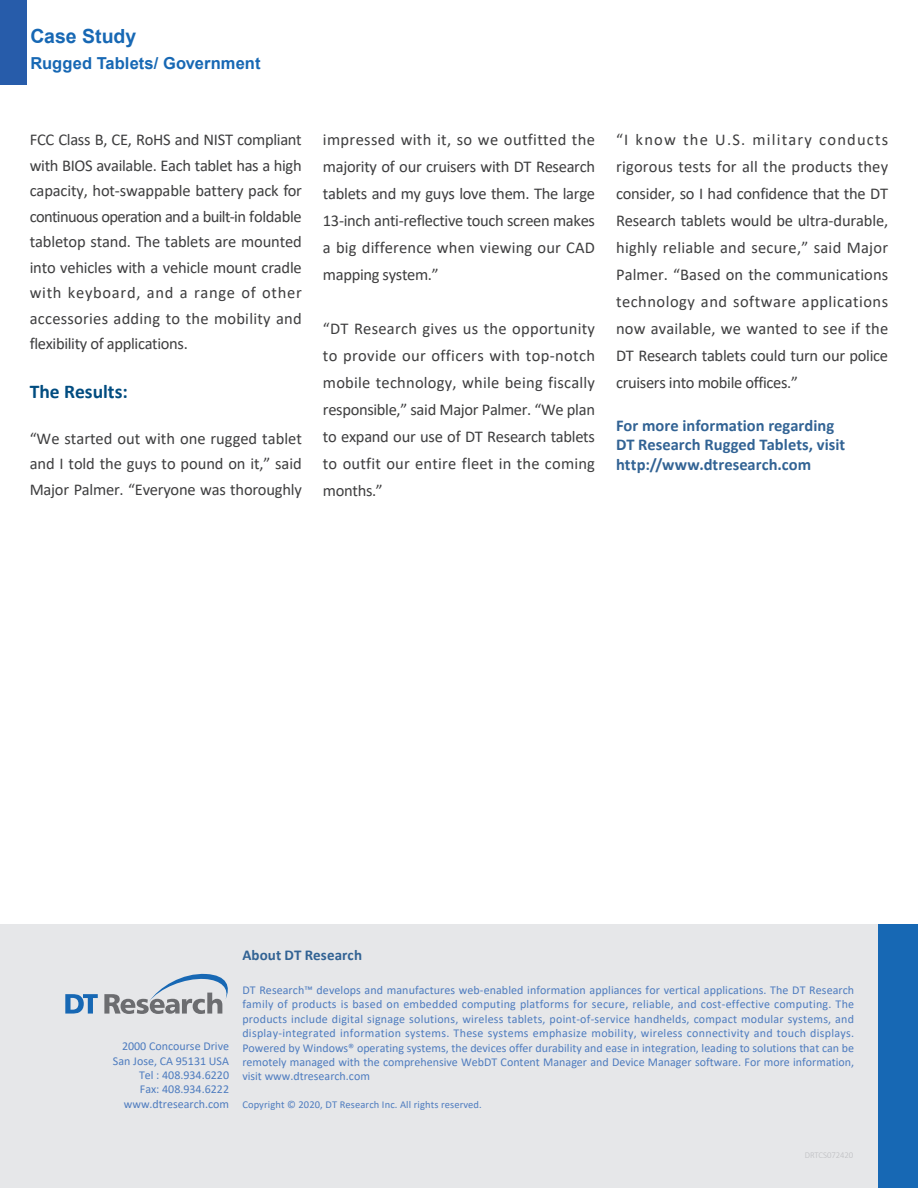
<style>
.page{position:relative;width:918px;height:1188px;background:#fff}
.page>*{position:absolute;margin:0;border:0;box-sizing:border-box;transform-origin:0 0}
.t1{font:700 19.5px "Calibri";color:#004c80}
.t2{font:700 19.5px "Arial";color:#1768b4}
.t3{font:16.5px/27px "Calibri";letter-spacing:-.015em;color:#3e3e3f;text-align:justify}
.t4{font:700 16.5px/19.8px "Calibri";letter-spacing:.005em;color:#326394}
.t5{font:700 16.5px "Arial";letter-spacing:.005em;color:#1768b4}
.t6{font:700 15px "Calibri";letter-spacing:.005em;color:#326394}
.t7{font:12px/14.4px "Calibri";color:#4e7cbf;text-align:justify}
.t8{font:10.5px "Calibri";letter-spacing:.01em;color:#4e7cbf}
.t9{font:300 9px "Calibri";letter-spacing:-.01em;color:#bcbdc0}
</style>
<div class="page">
<div style="left:0;top:924px;width:918px;height:264px;background:#e6e7e9"></div>
<div style="left:878px;top:924px;width:40px;height:264px;background:#1768b4"></div>
<div style="left:0;top:0;width:27px;height:85px;background:#275caa"></div>
<svg style="left:65px;top:994px;width:33px;height:20px"></svg>
<svg style="left:104px;top:973px;width:124px;height:41px"></svg>
<p class="t2" style="left:30px;top:22px;width:108px">Case Study</p>
<p class="t5" style="left:30px;top:52px;width:232px">Rugged Tablets/ Government</p>
<p class="t3" style="left:30px;top:127px;width:274px;line-height:25.5px">FCC Class B, CE, RoHS and NIST compliant with BIOS available. Each tablet has a high capacity, hot-swappable battery pack for continuous operation and a built-in foldable tabletop stand. The tablets are mounted into vehicles with a vehicle mount cradle with keyboard, and a range of other accessories adding to the mobility and flexibility of applications.</p>
<p class="t1" style="left:30px;top:378px;width:100px">The Results:</p>
<p class="t3" style="left:30px;top:425px;width:274px;line-height:25.5px">“We started out with one rugged tablet and I told the guys to pound on it,” said Major Palmer. “Everyone was thoroughly</p>
<p class="t3" style="left:323px;top:126px;width:274px">impressed with it, so we outfitted the majority of our cruisers with DT Research tablets and my guys love them. The large 13-inch anti-reflective touch screen makes a big difference when viewing our CAD mapping system.”</p>
<p class="t3" style="left:323px;top:315px;width:274px">“DT Research gives us the opportunity to provide our officers with top-notch mobile technology, while being fiscally responsible,” said Major Palmer. “We plan to expand our use of DT Research tablets to outfit our entire fleet in the coming months.”</p>
<p class="t3" style="left:616px;top:126px;width:274px">“I know the U.S. military conducts rigorous tests for all the products they consider, so I had confidence that the DT Research tablets would be ultra-durable, highly reliable and secure,” said Major Palmer. “Based on the communications technology and software applications now available, we wanted to see if the DT Research tablets could turn our police cruisers into mobile offices.”</p>
<p class="t4" style="left:616px;top:415px;width:231px">For more information regarding<br>DT Research Rugged Tablets, visit http://www.dtresearch.com</p>
<p class="t7" style="left:113px;top:1039px;width:118px;text-align:right">2000 Concourse Drive<br>San Jose, CA 95131 USA<br>Tel : 408.934.6220<br>Fax: 408.934.6222 www.dtresearch.com</p>
<p class="t6" style="left:242px;top:945px;width:121px">About DT Research</p>
<p class="t7" style="left:242px;top:982px;width:613px">DT Research™ develops and manufactures web-enabled information appliances for vertical applications. The DT Research family of products is based on embedded computing platforms for secure, reliable, and cost-effective computing. The products include digital signage solutions, wireless tablets, point-of-service handhelds, compact modular systems, and display-integrated information systems. These systems emphasize mobility, wireless connectivity and touch displays.<br>Powered by Windows® operating systems, the devices offer durability and ease in integration, leading to solutions that can be remotely managed with the comprehensive WebDT Content Manager and Device Manager software. For more information, visit www.dtresearch.com</p>
<p class="t8" style="left:242px;top:1097px;width:241px">Copyright © 2020, DT Research Inc. All rights reserved.</p>
<p class="t9" style="left:805px;top:1150px;width:50px">DRTCS072420</p>
</div>
